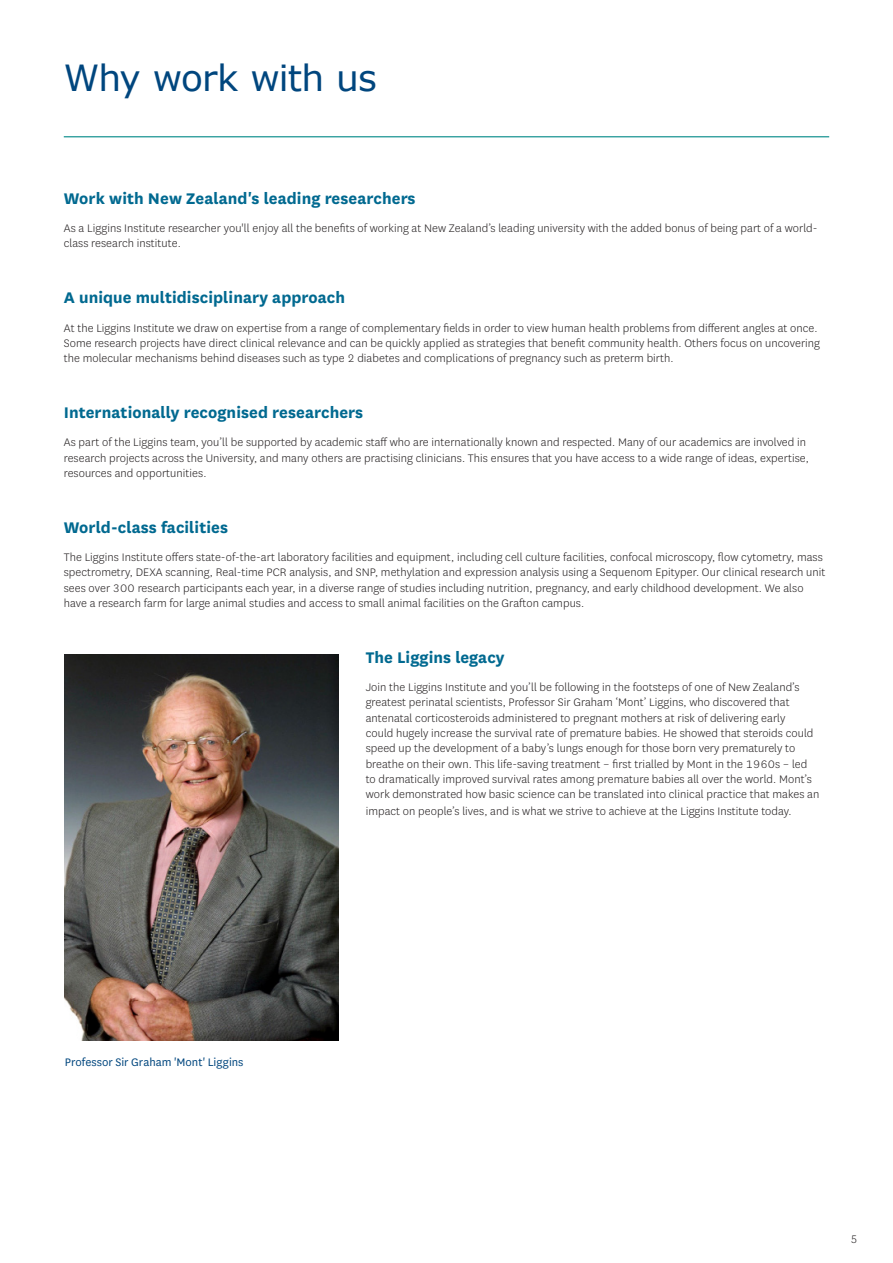
<style>
.page{position:relative;width:893px;height:1263px;background:#fff}
.page>*{position:absolute;margin:0;border:0;box-sizing:border-box;transform-origin:0 0}
.Heading_A{font:36px "Verdana";letter-spacing:-.025em;color:#00467e}
.Contents_Subheading{font:700 18px "National";letter-spacing:.005em;color:#006990}
.Contents_Subheading-2{font:300 12.75px/15.3px "National";letter-spacing:.005em;color:#231f20}
.Heading_A-2{font:12.75px "National";color:#00467e}
.Bodycopy{font:300 12.75px "National";color:#231f20}
</style>
<div class="page">
<hr style="left:64px;top:136px;width:765px;height:1px;background:#008887">
<img style="left:65px;top:654px;width:274px;height:386px">
<p class="Heading_A" style="left:64px;top:53px;width:315px">Why work with us</p>
<p class="Contents_Subheading" style="left:64px;top:186px;width:353px">Work with New Zealand's leading researchers</p>
<p class="Contents_Subheading-2" style="left:64px;top:220px;width:755px">As a Liggins Institute researcher you'll enjoy all the benefits of working at New Zealand’s leading university with the added bonus of being part of a world&shy;class research institute.</p>
<p class="Contents_Subheading" style="left:64px;top:285px;width:283px">A unique multidisciplinary approach</p>
<p class="Contents_Subheading-2" style="left:64px;top:320px;width:758px">At the Liggins Institute we draw on expertise from a range of complementary fields in order to view human health problems from different angles at once.<br>Some research projects have direct clinical relevance and can be quickly applied as strategies that benefit community health. Others focus on uncovering the molecular mechanisms behind diseases such as type 2 diabetes and complications of pregnancy such as preterm birth.</p>
<p class="Contents_Subheading" style="left:64px;top:400px;width:301px">Internationally recognised researchers</p>
<p class="Contents_Subheading-2" style="left:64px;top:434px;width:747px">As part of the Liggins team, you’ll be supported by academic staff who are internationally known and respected. Many of our academics are involved in research projects across the University, and many others are practising clinicians. This ensures that you have access to a wide range of ideas, expertise, resources and opportunities.</p>
<p class="Contents_Subheading" style="left:64px;top:515px;width:166px">World-class facilities</p>
<p class="Contents_Subheading-2" style="left:64px;top:549px;width:763px">The Liggins Institute offers state-of-the-art laboratory facilities and equipment, including cell culture facilities, confocal microscopy, flow cytometry, mass spectrometry, DEXA scanning, Real-time PCR analysis, and SNP, methylation and expression analysis using a Sequenom Epityper. Our clinical research unit sees over 300 research participants each year, in a diverse range of studies including nutrition, pregnancy, and early childhood development. We also have a research farm for large animal studies and access to small animal facilities on the Grafton campus.</p>
<p class="Contents_Subheading" style="left:366px;top:645px;width:140px">The Liggins legacy</p>
<p class="Contents_Subheading-2" style="left:366px;top:679px;width:455px">Join the Liggins Institute and you’ll be following in the footsteps of one of New Zealand’s greatest perinatal scientists, Professor Sir Graham ‘Mont’ Liggins, who discovered that antenatal corticosteroids administered to pregnant mothers at risk of delivering early<br>could hugely increase the survival rate of premature babies. He showed that steroids could speed up the development of a baby’s lungs enough for those born very prematurely to breathe on their own. This life-saving treatment – first trialled by Mont in the 1960s – led to dramatically improved survival rates among premature babies all over the world. Mont’s work demonstrated how basic science can be translated into clinical practice that makes an</p>
<p class="Contents_Subheading-2" style="left:366px;top:803px;width:427px">impact on people’s lives, and is what we strive to achieve at the Liggins Institute today.</p>
<p class="Heading_A-2" style="left:65px;top:1054px;width:180px">Professor Sir Graham 'Mont' Liggins</p>
<p class="Bodycopy" style="left:850px;top:1231px;width:9px">5</p>
</div>
